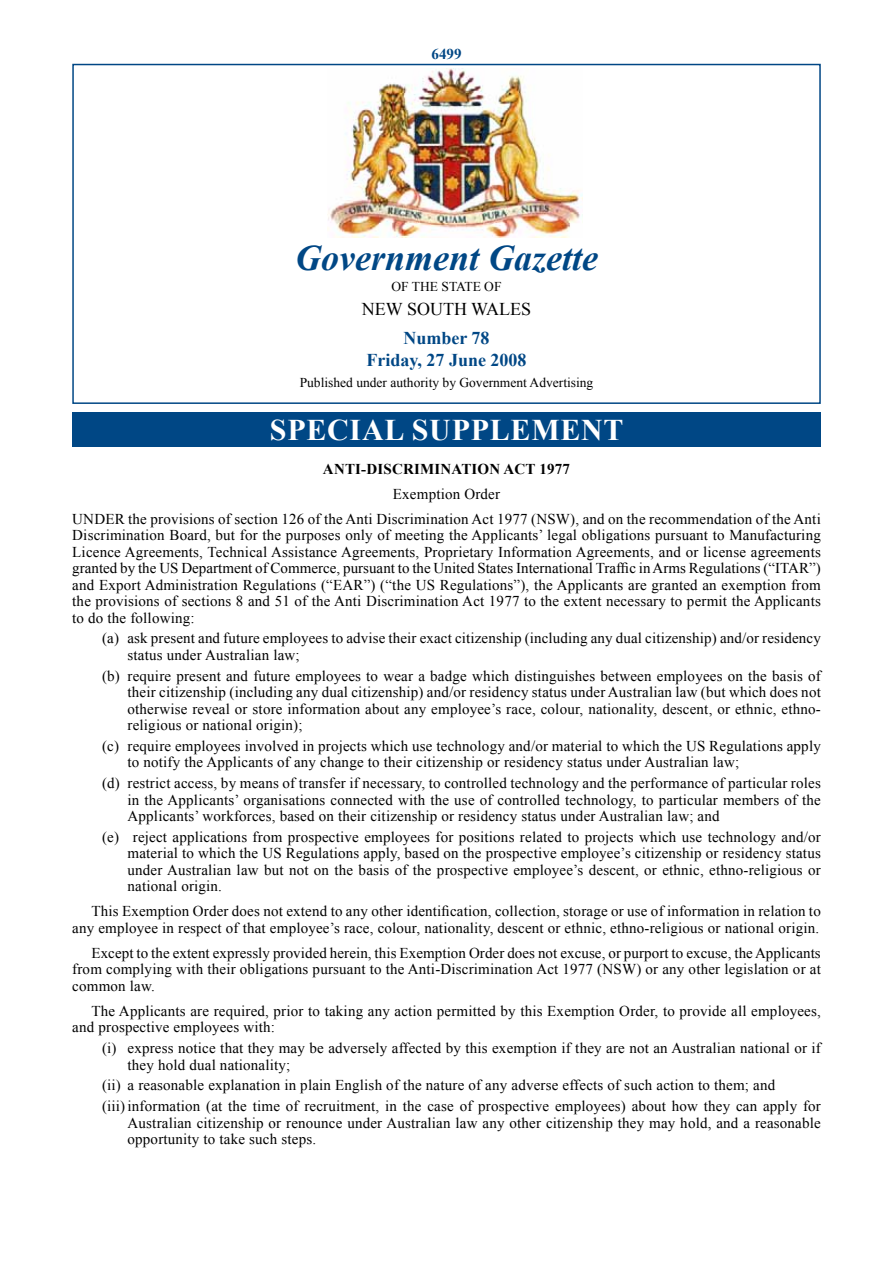
<style>
.page{position:relative;width:893px;height:1263px;background:#fff}
.page>*{position:absolute;margin:0;border:0;box-sizing:border-box;transform-origin:0 0}
.t1{font:italic 700 36px "Times New Roman";color:#004785}
.t2{font:700 30px "Times New Roman";letter-spacing:.025em;color:#fff}
.t3{font:700 18px/21.6px "Times New Roman";color:#004785;text-align:center}
.t4{font:18px "Times New Roman";color:#000}
.t5{font:15px/16.5px "Times New Roman";letter-spacing:.01em;color:#000}
.t6{font:700 15px "Times New Roman";letter-spacing:.01em;color:#000}
.t7{font:700 15px "Times New Roman";color:#004785}
.t8{font:13.5px "Times New Roman";color:#000}
</style>
<div class="page">
<div style="left:72px;top:64px;width:749px;height:340px;border:2px solid #004785"></div>
<div style="left:72px;top:412px;width:749px;height:34px;background:#004785"></div>
<img style="left:327px;top:68px;width:256px;height:170px">
<p class="t7" style="left:431px;top:46px;width:31px">6499</p>
<h1 class="t1" style="left:295px;top:237px;width:304px">Government Gazette</h1>
<p class="t8" style="left:391px;top:279px;width:112px">OF THE STATE OF</p>
<p class="t4" style="left:362px;top:299px;width:171px">NEW SOUTH WALES</p>
<p class="t3" style="left:366px;top:327px;width:162px">Number 78<br>Friday, 27 June 2008</p>
<p class="t8" style="left:300px;top:375px;width:295px">Published under authority by Government Advertising</p>
<h2 class="t2" style="left:270px;top:413px;width:355px">SPECIAL SUPPLEMENT</h2>
<p class="t6" style="left:323px;top:460px;width:249px">ANTI-DISCRIMINATION ACT 1977</p>
<p class="t5" style="left:72px;top:481px;width:750px;line-height:25px;text-align:center">Exemption Order<br>UNDER the provisions of section 126 of the Anti Discrimination Act 1977 (NSW), and on the recommendation of the Anti</p>
<p class="t5" style="left:72px;top:527px;width:750px;text-align:justify">Discrimination Board, but for the purposes only of meeting the Applicants’ legal obligations pursuant to Manufacturing Licence Agreements, Technical Assistance Agreements, Proprietary Information Agreements, and or license agreements granted by the US Department of Commerce, pursuant to the United States International Traffic in Arms Regulations (“ITAR”) and Export Administration Regulations (“EAR”) (“the US Regulations”), the Applicants are granted an exemption from the provisions of sections 8 and 51 of the Anti Discrimination Act 1977 to the extent necessary to permit the Applicants to do the following:</p>
<p class="t5" style="left:128px;top:630px;width:695px;text-indent:-26px">(a) ask present and future employees to advise their exact citizenship (including any dual citizenship) and/or residency status under Australian law;</p>
<p class="t5" style="left:128px;top:667px;width:695px;text-align:justify;text-indent:-26px">(b) require present and future employees to wear a badge which distinguishes between employees on the basis of their citizenship (including any dual citizenship) and/or residency status under Australian law (but which does not otherwise reveal or store information about any employee’s race, colour, nationality, descent, or ethnic, ethno&shy;religious or national origin);</p>
<p class="t5" style="left:128px;top:738px;width:695px;text-indent:-26px">(c) require employees involved in projects which use technology and/or material to which the US Regulations apply to notify the Applicants of any change to their citizenship or residency status under Australian law;</p>
<p class="t5" style="left:128px;top:775px;width:695px;text-align:justify;text-indent:-26px">(d) restrict access, by means of transfer if necessary, to controlled technology and the performance of particular roles in the Applicants’ organisations connected with the use of controlled technology, to particular members of the Applicants’ workforces, based on their citizenship or residency status under Australian law; and</p>
<p class="t5" style="left:128px;top:829px;width:695px;text-align:justify;text-indent:-26px">(e) reject applications from prospective employees for positions related to projects which use technology and/or material to which the US Regulations apply, based on the prospective employee’s citizenship or residency status under Australian law but not on the basis of the prospective employee’s descent, or ethnic, ethno-religious or national origin.</p>
<p class="t5" style="left:72px;top:903px;width:750px;text-align:right">This Exemption Order does not extend to any other identification, collection, storage or use of information in relation to any employee in respect of that employee’s race, colour, nationality, descent or ethnic, ethno-religious or national origin.</p>
<p class="t5" style="left:72px;top:945px;width:750px;text-align:justify;text-indent:19px">Except to the extent expressly provided herein, this Exemption Order does not excuse, or purport to excuse, the Applicants from complying with their obligations pursuant to the Anti-Discrimination Act 1977 (NSW) or any other legislation or at common law.</p>
<p class="t5" style="left:72px;top:1003px;width:750px;text-indent:19px">The Applicants are required, prior to taking any action permitted by this Exemption Order, to provide all employees, and prospective employees with:</p>
<p class="t5" style="left:128px;top:1040px;width:695px;text-indent:-26px">(i) express notice that they may be adversely affected by this exemption if they are not an Australian national or if they hold dual nationality;</p>
<p class="t5" style="left:102px;top:1075px;width:720px;line-height:20.7px">(ii) a reasonable explanation in plain English of the nature of any adverse effects of such action to them; and<br>(iii) information (at the time of recruitment, in the case of prospective employees) about how they can apply for</p>
<p class="t5" style="left:128px;top:1114px;width:695px">Australian citizenship or renounce under Australian law any other citizenship they may hold, and a reasonable opportunity to take such steps.</p>
</div>
